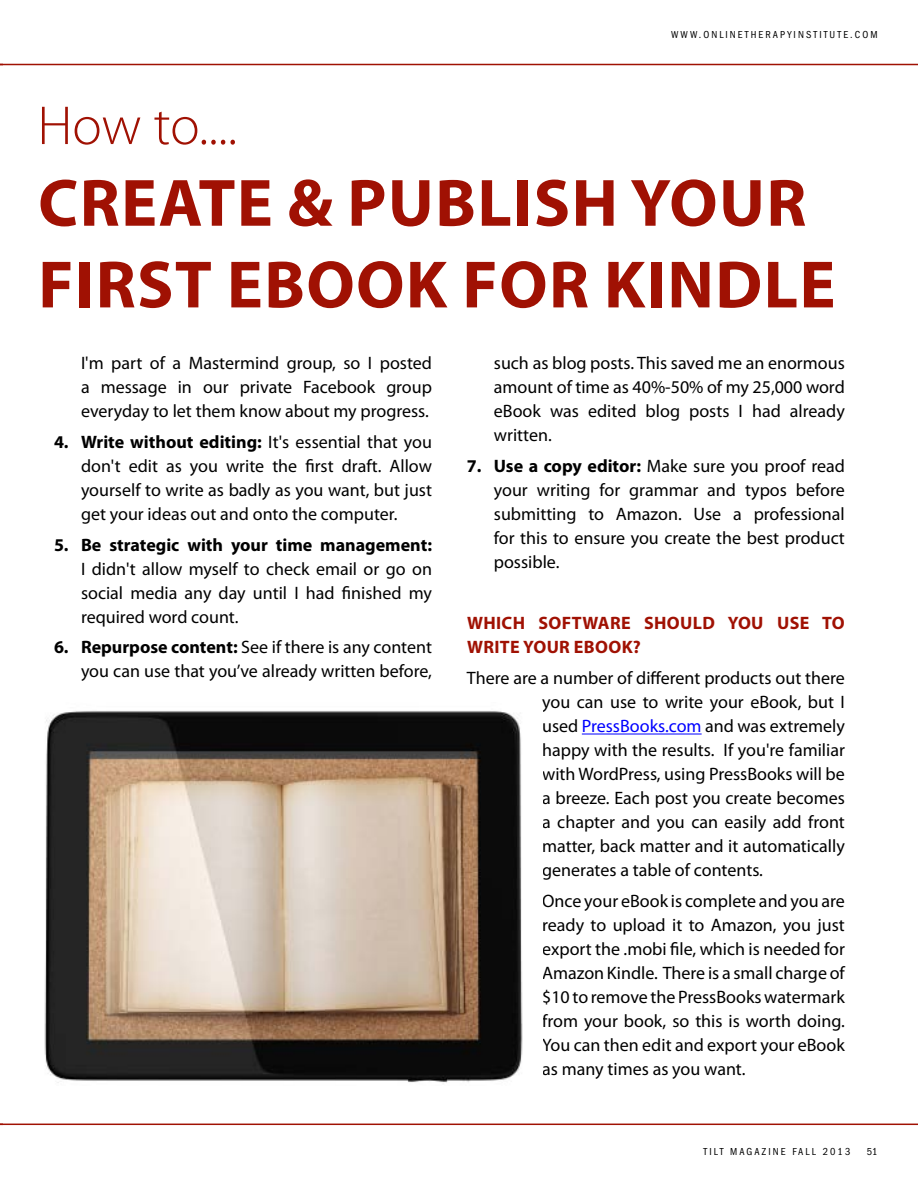
<style>
.page{position:relative;width:918px;height:1188px;background:#fff}
.page>*{position:absolute;margin:0;border:0;box-sizing:border-box;transform-origin:0 0}
.t1{font:700 67.5px/81.8px "Myriad Pro";letter-spacing:.02em;color:#a01103}
.t2{font:300 55.35px "Myriad Pro";color:#a01103}
.t3{font:18px/24px "Myriad Pro";color:#000;text-align:justify}
.t4{font:700 18px "Myriad Pro";letter-spacing:.02em;color:#a01103}
.t5{font:700 18px "Myriad Pro";color:#000}
.t6{font:condensed 10.5px "ITC Franklin Gothic Std";letter-spacing:.2em;color:#000}
.s1{font-weight:700}
.s2{color:#00f}
</style>
<div class="page">
<hr style="left:582px;top:734px;width:120px;height:1px;background:#00f">
<img style="left:44px;top:710px;width:479px;height:373px">
<p class="t6" style="left:671px;top:29px;width:208px">WWW.ONLINETHERAPYINSTITUTE.COM</p>
<h2 class="t2" style="left:38px;top:92px;width:201px">How to....</h2>
<h1 class="t1" style="left:38px;top:160px;width:390px">Create &amp; Publ</h1>
<h1 class="t1" style="left:38px;top:160px;width:770px;text-indent:475px">ish Your<br>First eBook for Kindl</h1>
<h1 class="t1" style="left:799px;top:242px;width:38px">e</h1>
<p class="t3" style="left:81px;top:351px;width:353px">I'm part of a Mastermind group, so I posted a message in our private Facebook group everyday to let them know about my progress.</p>
<p class="t3" style="left:81px;top:430px;width:353px;text-indent:-27px"><span class="s1">4. Write without editing:</span> It's essential that you don't edit as you write the first draft. Allow yourself to write as badly as you want, but just get your ideas out and onto the computer.</p>
<p class="t5" style="left:54px;top:533px;width:380px">5. Be strategic with your time management:</p>
<p class="t3" style="left:81px;top:556px;width:353px">I didn't allow myself to check email or go on social media any day until I had finished my required word count.</p>
<p class="t3" style="left:54px;top:635px;width:380px;text-align:right"><span class="s1">6. Repurpose content:</span> See if there is any content you can use that you’ve already written before,</p>
<p class="t3" style="left:494px;top:351px;width:353px">such as blog posts. This saved me an enormous amount of time as 40%-50% of my 25,000 word eBook was edited blog posts I had already written.</p>
<p class="t3" style="left:494px;top:454px;width:353px;text-indent:-27px"><span class="s1">7. Use a copy editor:</span> Make sure you proof read your writing for grammar and typos before submitting to Amazon. Use a professional for this to ensure you create the best product possible.</p>
<p class="t4" style="left:467px;top:612px;width:226px">Which software should</p>
<p class="t4" style="left:728px;top:612px;width:119px">you use to</p>
<p class="t4" style="left:467px;top:636px;width:175px">write your eBook?</p>
<p class="t3" style="left:542px;top:666px;width:304px;text-indent:-75px">There are a number of different products out there you can use to write your eBook, but I used <span class="s2">PressBooks.com</span> and was extremely happy with the results. If you're familiar with WordPress, using PressBooks will be a breeze. Each post you create becomes a chapter and you can easily add front matter, back matter and it automatically generates a table of contents.</p>
<p class="t3" style="left:542px;top:889px;width:304px">Once your eBook is complete and you are ready to upload it to Amazon, you just export the .mobi file, which is needed for Amazon Kindle. There is a small charge of $10 to remove the PressBooks watermark from your book, so this is worth doing.<br>You can then edit and export your eBook as many times as you want.</p>
<p class="t6" style="left:703px;top:1145px;width:149px">TILT MAGAZINE FALL 2013</p>
<p class="t6" style="left:867px;top:1145px;width:12px">51</p>
</div>
